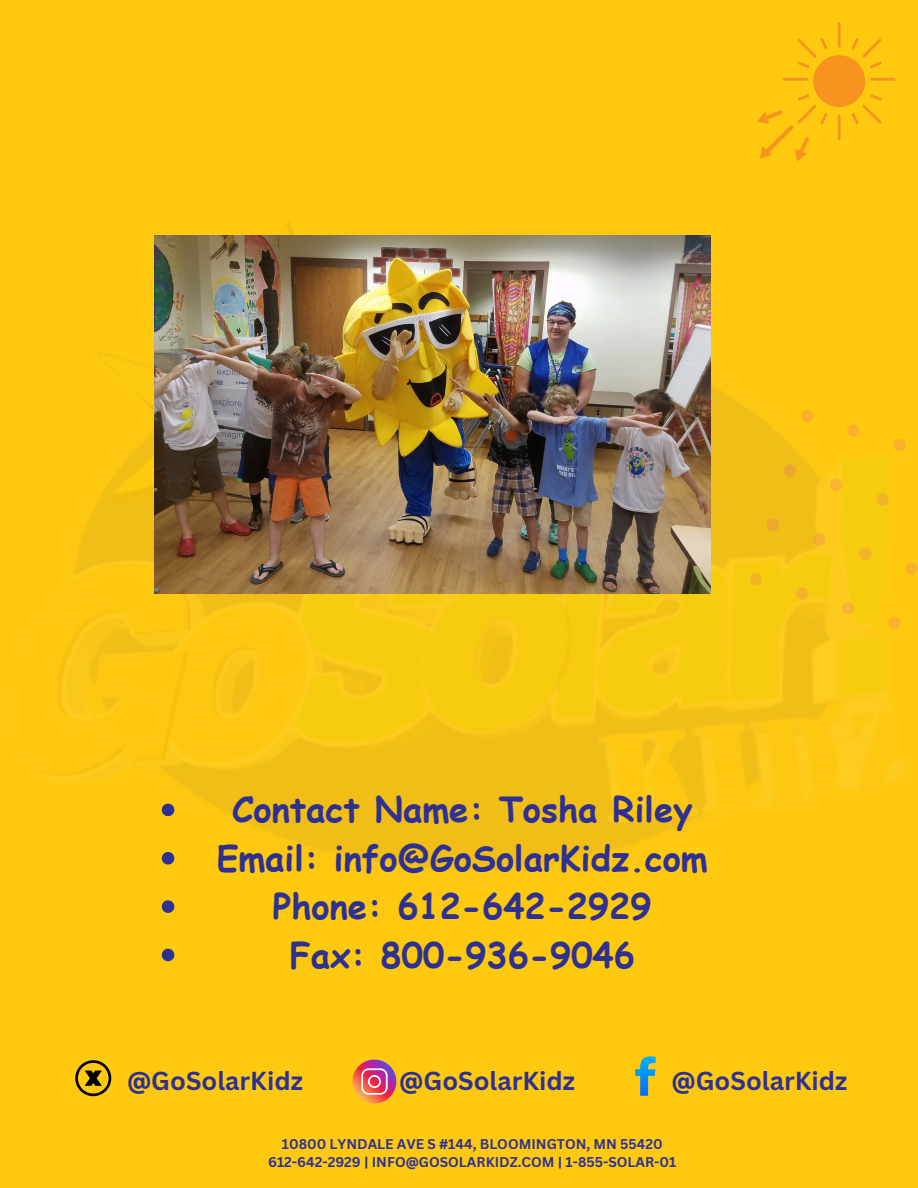
<style>
.page{position:relative;width:918px;height:1188px;background:#ffc90f}
.page>*{position:absolute;margin:0;border:0;box-sizing:border-box;transform-origin:0 0}
.t1{font:700 34.8px "Comic Sans MS";color:#2e3192}
.t2{font:700 25.35px "Canva Sans";color:#2e3192}
.t3{font:700 25.35px "Canva Sans";color:#2f3192}
.t4{font:700 13.8px "Canva Sans";color:#2e3192}
</style>
<div class="page">
<img style="left:39px;top:222px;width:879px;height:684px">
<img style="left:154px;top:236px;width:557px;height:358px">
<svg style="left:635px;top:1056px;width:21px;height:40px"></svg>
<svg style="left:352px;top:1060px;width:44px;height:43px"></svg>
<svg style="left:75px;top:1060px;width:36px;height:36px"></svg>
<svg style="left:757px;top:22px;width:138px;height:139px"></svg>
<svg style="left:162px;top:804px;width:12px;height:12px"></svg>
<svg style="left:162px;top:852px;width:12px;height:13px"></svg>
<svg style="left:162px;top:900px;width:12px;height:13px"></svg>
<svg style="left:162px;top:949px;width:12px;height:12px"></svg>
<p class="t1" style="left:232px;top:784px;width:462px">Contact Name: Tosha Riley</p>
<p class="t1" style="left:217px;top:832px;width:493px">Email: info@GoSolarKidz.com</p>
<p class="t1" style="left:273px;top:881px;width:380px">Phone: 612-642-2929</p>
<p class="t1" style="left:290px;top:929px;width:347px">Fax: 800-936-9046</p>
<p class="t2" style="left:127px;top:1063px;width:177px">@GoSolarKidz</p>
<p class="t2" style="left:399px;top:1063px;width:177px">@GoSolarKidz</p>
<p class="t3" style="left:672px;top:1063px;width:177px">@GoSolarKidz</p>
<p class="t4" style="left:282px;top:1134px;width:382px">10800 LYNDALE AVE S #144, BLOOMINGTON, MN 55420</p>
<h2 class="t4" style="left:268px;top:1153px;width:410px">612-642-2929 | INFO@GOSOLARKIDZ.COM | 1-855-SOLAR-01</h2>
</div>
